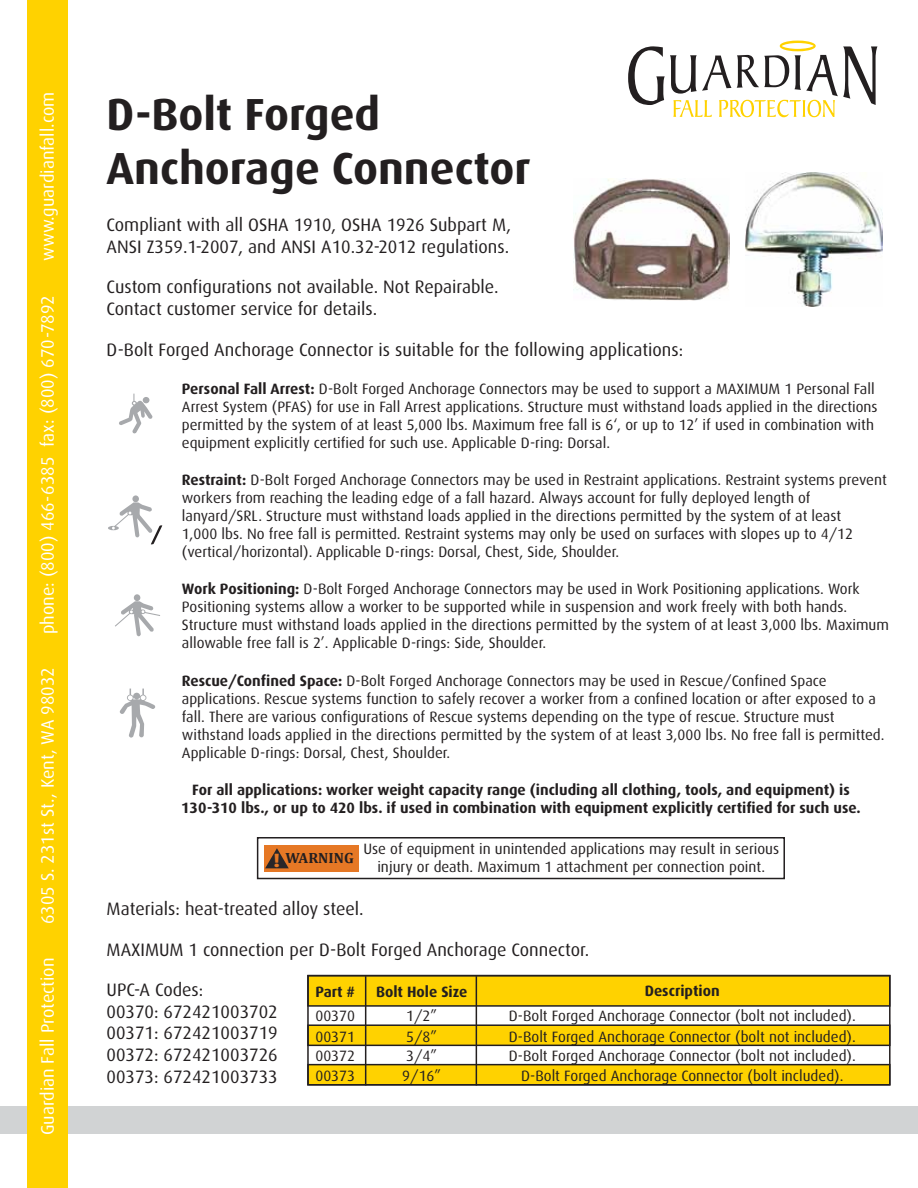
<style>
.page{position:relative;width:918px;height:1188px;background:#fff}
.page>*{position:absolute;margin:0;border:0;box-sizing:border-box;transform-origin:0 0}
.t1{font:700 45px/54px "Dax";color:#231f20}
.t2{font:18px/21.6px "Dax";color:#231f20}
.t3{font:18px "Dax";color:#fff}
.t4{font:15px/18px "Dax";color:#231f20}
.t5{font:700 15px/18px "Dax";color:#231f20;text-align:center}
.t6{font:700 14.85px "Cambria";color:#231f20}
.s1{font-weight:700}
.s2{font-family:"Myriad Pro";font-size:19.65px;color:#e67825}
</style>
<div class="page">
<img style="left:574px;top:178px;width:156px;height:122px">
<img style="left:746px;top:173px;width:137px;height:133px">
<div style="left:0;top:1107px;width:918px;height:27px;background:#d1d3d4"></div>
<div style="left:27px;top:0;width:41px;height:1188px;background:#ffd200"></div>
<div style="left:132px;top:495px;width:7px;height:7px;background:#a7a9ac;border-radius:50%"></div>
<svg style="left:108px;top:526px;width:11px;height:4px"></svg>
<svg style="left:112px;top:502px;width:51px;height:43px"></svg>
<svg style="left:119px;top:394px;width:34px;height:40px"></svg>
<svg style="left:115px;top:594px;width:45px;height:42px"></svg>
<svg style="left:120px;top:689px;width:35px;height:49px"></svg>
<svg style="left:628px;top:41px;width:249px;height:76px"></svg>
<div style="left:257px;top:837px;width:528px;height:42px;border:2px solid #231f20"></div>
<div style="left:264px;top:845px;width:94px;height:27px;background:#e67825"></div>
<svg style="left:265px;top:848px;width:24px;height:20px"></svg>
<div style="left:307px;top:975px;width:584px;height:32px;background:#ffd200;border:2px solid #231f20"></div>
<div style="left:307px;top:1024px;width:584px;height:22px;background:#ffd200;border:2px solid #231f20"></div>
<div style="left:307px;top:1064px;width:584px;height:22px;background:#ffd200;border:2px solid #231f20"></div>
<div style="left:307px;top:975px;width:584px;height:111px;border:2px solid #231f20"></div>
<hr style="left:365px;top:976px;width:1px;height:109px;background:#231f20">
<hr style="left:476px;top:976px;width:1px;height:109px;background:#231f20">
<p class="t3" style="left:38px;top:261px;width:171px;rotate:-90deg">www.guardianfall.com</p>
<h1 class="t1" style="left:107px;top:88px;width:426px">D-Bolt Forged<br>Anchorage Connector</h1>
<p class="t2" style="left:107px;top:214px;width:406px">Compliant with all OSHA 1910, OSHA 1926 Subpart M,<br>ANSI Z359.1-2007, and ANSI A10.32-2012 regulations.</p>
<p class="t3" style="left:38px;top:634px;width:341px;rotate:-90deg">phone: (800) 466-6385 fax: (800) 670-7892</p>
<p class="t3" style="left:38px;top:924px;width:258px;rotate:-90deg">6305 S. 231st St., Kent, WA 98032</p>
<p class="t3" style="left:38px;top:1135px;width:179px;rotate:-90deg">Guardian Fall Protection</p>
<p class="t2" style="left:107px;top:277px;width:394px">Custom configurations not available. Not Repairable.<br>Contact customer service for details.</p>
<p class="t2" style="left:107px;top:339px;width:578px">D-Bolt Forged Anchorage Connector is suitable for the following applications:</p>
<p class="t4" style="left:182px;top:380px;width:697px"><span class="s1">Personal Fall Arrest:</span> D-Bolt Forged Anchorage Connectors may be used to support a MAXIMUM 1 Personal Fall Arrest System (PFAS) for use in Fall Arrest applications. Structure must withstand loads applied in the directions permitted by the system of at least 5,000 lbs. Maximum free fall is 6‘, or up to 12’ if used in combination with equipment explicitly certified for such use. Applicable D-ring: Dorsal.</p>
<p class="t4" style="left:182px;top:471px;width:707px"><span class="s1">Restraint:</span> D-Bolt Forged Anchorage Connectors may be used in Restraint applications. Restraint systems prevent workers from reaching the leading edge of a fall hazard. Always account for fully deployed length of lanyard/SRL. Structure must withstand loads applied in the directions permitted by the system of at least<br>1,000 lbs. No free fall is permitted. Restraint systems may only be used on surfaces with slopes up to 4/12 (vertical/horizontal). Applicable D-rings: Dorsal, Chest, Side, Shoulder.</p>
<p class="t4" style="left:182px;top:580px;width:709px"><span class="s1">Work Positioning:</span> D-Bolt Forged Anchorage Connectors may be used in Work Positioning applications. Work Positioning systems allow a worker to be supported while in suspension and work freely with both hands.<br>Structure must withstand loads applied in the directions permitted by the system of at least 3,000 lbs. Maximum allowable free fall is 2’. Applicable D-rings: Side, Shoulder.</p>
<p class="t4" style="left:182px;top:672px;width:704px"><span class="s1">Rescue/Confined Space:</span> D-Bolt Forged Anchorage Connectors may be used in Rescue/Confined Space applications. Rescue systems function to safely recover a worker from a confined location or after exposed to a fall. There are various configurations of Rescue systems depending on the type of rescue. Structure must withstand loads applied in the directions permitted by the system of at least 3,000 lbs. No free fall is permitted.<br>Applicable D-rings: Dorsal, Chest, Shoulder.</p>
<p class="t5" style="left:181px;top:781px;width:681px">For all applications: worker weight capacity range (including all clothing, tools, and equipment) is<br>130-310 lbs., or up to 420 lbs. if used in combination with equipment explicitly certified for such use.</p>
<p class="t6" style="left:274px;top:848px;width:82px"><span class="s2">!</span> WARNING</p>
<p class="t4" style="left:364px;top:840px;width:417px;text-align:center">Use of equipment in unintended applications may result in serious injury or death. Maximum 1 attachment per connection point.</p>
<p class="t2" style="left:107px;top:898px;width:259px">Materials: heat-treated alloy steel.</p>
<p class="t2" style="left:107px;top:939px;width:484px">MAXIMUM 1 connection per D-Bolt Forged Anchorage Connector.</p>
<p class="t2" style="left:107px;top:979px;width:173px">UPC-A Codes:<br>00370: 672421003702<br>00371: 672421003719<br>00372: 672421003726<br>00373: 672421003733</p>
<p class="t5" style="left:315px;top:983px;width:41px">Part #</p>
<p class="t5" style="left:376px;top:983px;width:93px">Bolt Hole Size</p>
<p class="t5" style="left:645px;top:982px;width:76px">Description</p>
<p class="t4" style="left:315px;top:1007px;width:41px">00370</p>
<p class="t4" style="left:406px;top:1007px;width:32px">1/2”</p>
<p class="t4" style="left:509px;top:1007px;width:349px">D-Bolt Forged Anchorage Connector (bolt not included).</p>
<p class="t4" style="left:406px;top:1028px;width:32px">5/8”</p>
<p class="t4" style="left:402px;top:1066px;width:40px">9/16”</p>
<p class="t4" style="left:509px;top:1028px;width:349px">D-Bolt Forged Anchorage Connector (bolt not included).</p>
<p class="t4" style="left:315px;top:1028px;width:41px">00371</p>
<p class="t4" style="left:509px;top:1047px;width:349px">D-Bolt Forged Anchorage Connector (bolt not included).</p>
<p class="t4" style="left:406px;top:1047px;width:32px">3/4”</p>
<p class="t4" style="left:315px;top:1047px;width:41px">00372</p>
<p class="t4" style="left:521px;top:1066px;width:324px">D-Bolt Forged Anchorage Connector (bolt included).</p>
<p class="t4" style="left:315px;top:1066px;width:41px">00373</p>
</div>
